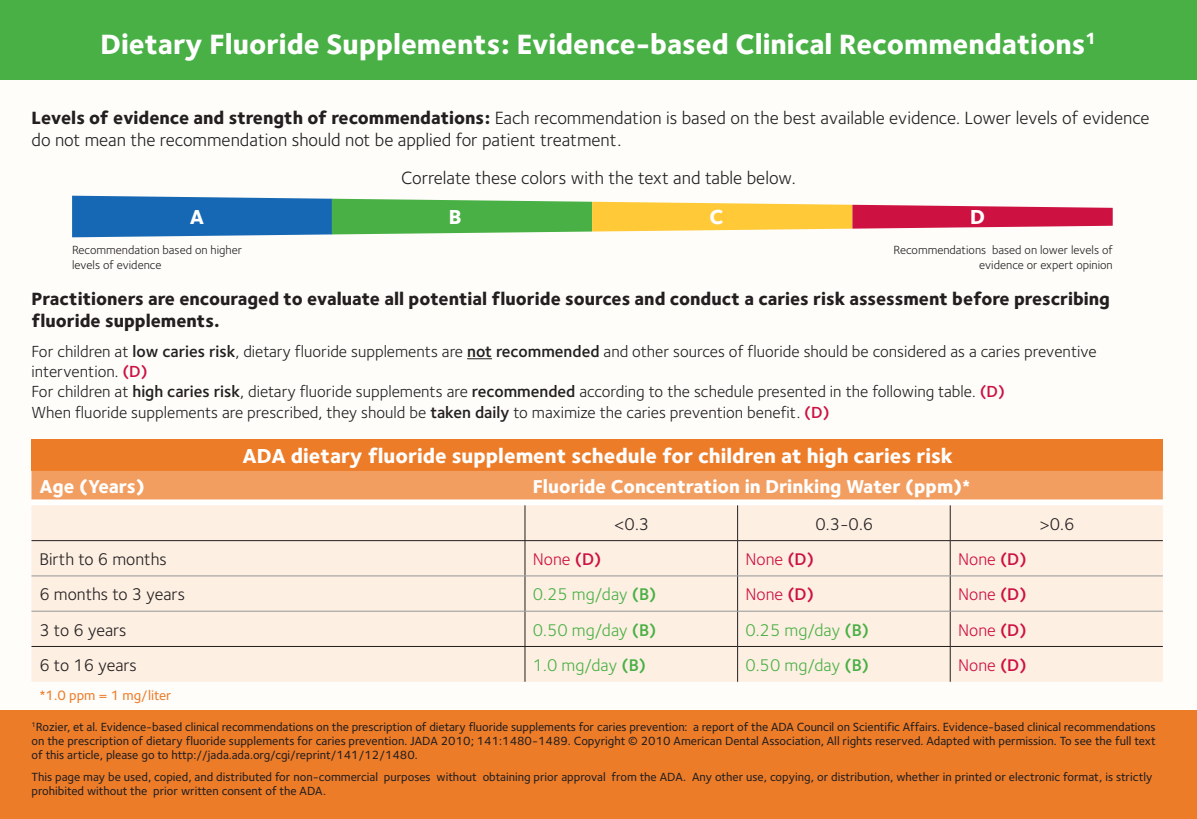
<style>
.page{position:relative;width:1197px;height:819px;background:#fff}
.page>*{position:absolute;margin:0;border:0;box-sizing:border-box;transform-origin:0 0}
.t1{font:800 28.88px "Foundry Sterling";color:#fff}
.t2{font:800 21px "Foundry Sterling";color:#fff}
.t3{font:800 19.25px "Foundry Sterling";color:#fff}
.t4{font:18.38px/22.1px "Foundry Sterling";color:#231f20}
.t5{font:800 18.38px/22.1px "Foundry Sterling";color:#231f20}
.t6{font:17.5px "Foundry Sterling";color:#49b045}
.t7{font:17.5px "Foundry Sterling";color:#231f20}
.t8{font:17.5px "Foundry Sterling";color:#cd1141}
.t9{font:16.62px/20.3px "Foundry Sterling";color:#231f20}
.t10{font:500 14px "Foundry Sterling";color:#ed7c29}
.t11{font:500 12.25px/14px "Foundry Sterling";color:#231f20;text-align:justify}
.t12{font:12.25px/14.7px "Foundry Sterling";color:#231f20}
.s1{font-weight:800}
.s2{font-weight:600}
.s3{font-weight:600;color:#cd1141}
</style>
<div class="page">
<div style="left:0;top:76px;width:1197px;height:743px;background:#fefdfa"></div>
<div style="left:0;top:0;width:1197px;height:80px;background:#49b045"></div>
<svg style="left:467px;top:358px;width:25px;height:1px"></svg>
<div style="left:32px;top:439px;width:1131px;height:32px;background:#ed7c29"></div>
<div style="left:32px;top:471px;width:1131px;height:29px;background:#f39e61"></div>
<div style="left:32px;top:505px;width:1131px;height:177px;background:#fdefe2"></div>
<hr style="left:525px;top:505px;width:1px;height:35px;background:#231f20">
<hr style="left:737px;top:505px;width:1px;height:35px;background:#231f20">
<hr style="left:950px;top:505px;width:1px;height:35px;background:#231f20">
<hr style="left:32px;top:540px;width:493px;height:1px;background:#231f20">
<hr style="left:525px;top:540px;width:213px;height:1px;background:#231f20">
<hr style="left:525px;top:541px;width:1px;height:35px;background:#231f20">
<hr style="left:738px;top:540px;width:212px;height:1px;background:#231f20">
<hr style="left:737px;top:541px;width:1px;height:35px;background:#231f20">
<hr style="left:950px;top:540px;width:213px;height:1px;background:#231f20">
<hr style="left:950px;top:541px;width:1px;height:35px;background:#231f20">
<hr style="left:525px;top:576px;width:1px;height:35px;background:#231f20">
<hr style="left:737px;top:576px;width:1px;height:35px;background:#231f20">
<hr style="left:950px;top:576px;width:1px;height:35px;background:#231f20">
<hr style="left:525px;top:611px;width:1px;height:35px;background:#231f20">
<hr style="left:737px;top:611px;width:1px;height:35px;background:#231f20">
<hr style="left:950px;top:611px;width:1px;height:35px;background:#231f20">
<hr style="left:32px;top:646px;width:493px;height:1px;background:#231f20">
<hr style="left:525px;top:646px;width:213px;height:1px;background:#231f20">
<hr style="left:525px;top:647px;width:1px;height:35px;background:#231f20">
<hr style="left:738px;top:646px;width:212px;height:1px;background:#231f20">
<hr style="left:737px;top:647px;width:1px;height:35px;background:#231f20">
<hr style="left:950px;top:646px;width:213px;height:1px;background:#231f20">
<hr style="left:950px;top:647px;width:1px;height:35px;background:#231f20">
<hr style="left:32px;top:576px;width:493px;height:1px;background:#939598">
<hr style="left:525px;top:576px;width:213px;height:1px;background:#939598">
<hr style="left:738px;top:576px;width:212px;height:1px;background:#939598">
<hr style="left:950px;top:576px;width:213px;height:1px;background:#939598">
<hr style="left:32px;top:611px;width:493px;height:1px;background:#939598">
<hr style="left:525px;top:611px;width:213px;height:1px;background:#939598">
<hr style="left:738px;top:611px;width:212px;height:1px;background:#939598">
<hr style="left:950px;top:611px;width:213px;height:1px;background:#939598">
<div style="left:0;top:710px;width:1197px;height:109px;background:#ed7c29"></div>
<svg style="left:72px;top:196px;width:1041px;height:41px"></svg>
<h1 class="t1" style="left:101px;top:24px;width:997px">Dietary Fluoride Supplements: Evidence-based Clinical Recommendations<sup>1</sup></h1>
<h3 class="t4" style="left:32px;top:106px;width:1120px"><span class="s1">Levels of evidence and strength of recommendations:</span> Each recommendation is based on the best available evidence. Lower levels of evidence do not mean the recommendation should not be applied for patient treatment.</h3>
<h3 class="t4" style="left:401px;top:167px;width:396px">Correlate these colors with the text and table below.</h3>
<h2 class="t2" style="left:190px;top:202px;width:16px">A</h2>
<h2 class="t2" style="left:449px;top:202px;width:14px">B</h2>
<h2 class="t2" style="left:710px;top:202px;width:15px">C</h2>
<h2 class="t2" style="left:970px;top:202px;width:16px">D</h2>
<p class="t12" style="left:72px;top:243px;width:171px">Recommendation based on higher levels of evidence</p>
<p class="t12" style="left:894px;top:243px;width:221px;text-align:right">Recommendations based on lower levels of evidence or expert opinion</p>
<h3 class="t5" style="left:32px;top:287px;width:1080px">Practitioners are encouraged to evaluate all potential fluoride sources and conduct a caries risk assessment before prescribing fluoride supplements.</h3>
<p class="t9" style="left:32px;top:341px;width:1067px">For children at <span class="s2">low caries risk</span>, dietary fluoride supplements are <span class="s2">not recommended</span> and other sources of fluoride should be considered as a caries preventive intervention. <span class="s3">(D)<br></span>For children at <span class="s2">high caries risk</span>, dietary fluoride supplements are <span class="s2">recommended</span> according to the schedule presented in the following table. <span class="s3">(D)<br></span>When fluoride supplements are prescribed, they should be <span class="s2">taken daily</span> to maximize the caries prevention benefit. <span class="s3">(D)</span></p>
<h2 class="t2" style="left:243px;top:441px;width:712px">ADA dietary fluoride supplement schedule for children at high caries risk</h2>
<h3 class="t3" style="left:39px;top:473px;width:107px">Age (Years)</h3>
<h3 class="t3" style="left:533px;top:473px;width:439px">Fluoride Concentration in Drinking Water (ppm)*</h3>
<h3 class="t7" style="left:614px;top:511px;width:36px">&lt;0.3</h3>
<h3 class="t7" style="left:816px;top:511px;width:59px">0.3-0.6</h3>
<h3 class="t7" style="left:1040px;top:511px;width:36px">&gt;0.6</h3>
<h3 class="t7" style="left:39px;top:547px;width:129px">Birth to 6 months</h3>
<h3 class="t8" style="left:533px;top:547px;width:70px">None <span class="s2">(D)</span></h3>
<h3 class="t8" style="left:746px;top:547px;width:70px">None <span class="s2">(D)</span></h3>
<h3 class="t8" style="left:958px;top:547px;width:70px">None <span class="s2">(D)</span></h3>
<h3 class="t7" style="left:39px;top:582px;width:147px">6 months to 3 years</h3>
<h3 class="t6" style="left:533px;top:582px;width:125px">0.25 mg/day <span class="s2">(B)</span></h3>
<h3 class="t8" style="left:746px;top:582px;width:70px">None <span class="s2">(D)</span></h3>
<h3 class="t8" style="left:958px;top:582px;width:70px">None <span class="s2">(D)</span></h3>
<h3 class="t7" style="left:39px;top:617px;width:89px">3 to 6 years</h3>
<h3 class="t6" style="left:533px;top:617px;width:125px">0.50 mg/day <span class="s2">(B)</span></h3>
<h3 class="t6" style="left:746px;top:617px;width:125px">0.25 mg/day <span class="s2">(B)</span></h3>
<h3 class="t8" style="left:958px;top:617px;width:70px">None <span class="s2">(D)</span></h3>
<h3 class="t7" style="left:39px;top:653px;width:99px">6 to 16 years</h3>
<h3 class="t6" style="left:533px;top:653px;width:115px">1.0 mg/day <span class="s2">(B)</span></h3>
<h3 class="t6" style="left:746px;top:653px;width:125px">0.50 mg/day <span class="s2">(B)</span></h3>
<h3 class="t8" style="left:958px;top:653px;width:70px">None <span class="s2">(D)</span></h3>
<p class="t10" style="left:39px;top:685px;width:134px">*1.0 ppm = 1 mg/liter</p>
<p class="t11" style="left:32px;top:720px;width:1126px"><sup>1</sup>Rozier, et al. Evidence-based clinical recommendations on the prescription of dietary fluoride supplements for caries prevention: a report of the ADA Council on Scientific Affairs. Evidence-based clinical recommendations on the prescription of dietary fluoride supplements for caries prevention. JADA 2010; 141:1480-1489. Copyright © 2010 American Dental Association, All rights reserved. Adapted with permission. To see the full text of this article, please go to http://jada.ada.org/cgi/reprint/141/12/1480.</p>
<p class="t11" style="left:32px;top:770px;width:1122px">This page may be used, copied, and distributed for non-commercial purposes without obtaining prior approval from the ADA. Any other use, copying, or distribution, whether in printed or electronic format, is strictly prohibited without the prior written consent of the ADA.</p>
</div>
